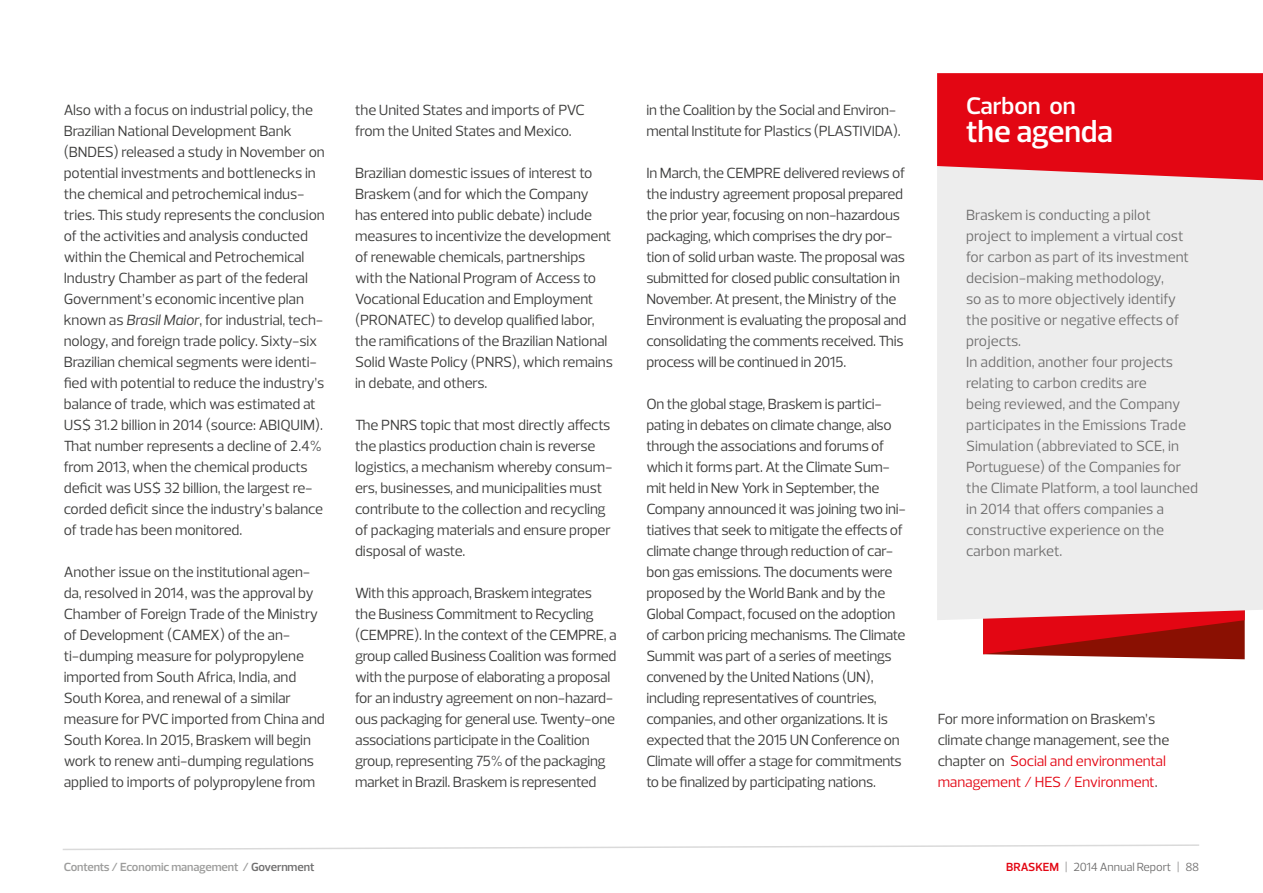
<style>
.page{position:relative;width:1263px;height:893px;background:#fff}
.page>*{position:absolute;margin:0;border:0;box-sizing:border-box;transform-origin:0 0}
.t1{font:700 31.5px "Odebrecht Sans";letter-spacing:-.01em;color:#fff}
.t2{font:700 24.45px "Odebrecht Sans";letter-spacing:-.005em;color:#fff}
.t3{font:15px/21px "Odebrecht Sans";letter-spacing:-.015em;color:#3c3c3b}
.t4{font:15px/21px "Odebrecht Sans";color:#706f6f}
.t5{font:700 12px "Odebrecht Sans";letter-spacing:-.01em;color:#9d9d9c}
.t6{font:12px "Odebrecht Sans";letter-spacing:-.01em;color:#706f6f}
.s1{font-style:italic}
.s2{color:#706f6f}
.s3{color:#e30613}
.s4{font-weight:700;color:#e30613}
</style>
<div class="page">
<svg style="left:62px;top:844px;width:1137px;height:6px"></svg>
<svg style="left:983px;top:620px;width:262px;height:39px;background:#b81918"></svg>
<div style="left:937px;top:180px;width:326px;height:440px;background:#ededed"></div>
<svg style="left:937px;top:73px;width:326px;height:107px;background:#e31521"></svg>
<p class="t3" style="left:64px;top:100px;width:262px">Also with a focus on industrial policy, the Brazilian National Development Bank (BNDES) released a study in November on potential investments and bottlenecks in the chemical and petrochemical indus&shy;tries. This study represents the conclusion of the activities and analysis conducted within the Chemical and Petrochemical Industry Chamber as part of the federal Government’s economic incentive plan known as <span class="s1">Brasil Maior</span>, for industrial, tech&shy;nology, and foreign trade policy. Sixty-six Brazilian chemical segments were identi&shy;fied with potential to reduce the industry’s balance of trade, which was estimated at US$ 31.2 billion in 2014 (source: ABIQUIM).<br>That number represents a decline of 2.4% from 2013, when the chemical products deficit was US$ 32 billion, the largest re&shy;corded deficit since the industry’s balance of trade has been monitored.</p>
<p class="t3" style="left:64px;top:562px;width:263px">Another issue on the institutional agen&shy;da, resolved in 2014, was the approval by Chamber of Foreign Trade of the Ministry of Development (CAMEX) of the an&shy;ti-dumping measure for polypropylene imported from South Africa, India, and South Korea, and renewal of a similar measure for PVC imported from China and South Korea. In 2015, Braskem will begin work to renew anti-dumping regulations applied to imports of polypropylene from</p>
<p class="t5" style="left:64px;top:860px;width:252px">Contents / Economic management / <span class="s2">Government</span></p>
<p class="t3" style="left:355px;top:100px;width:231px">the United States and imports of PVC from the United States and Mexico.</p>
<p class="t3" style="left:355px;top:163px;width:259px">Brazilian domestic issues of interest to Braskem (and for which the Company has entered into public debate) include measures to incentivize the development of renewable chemicals, partnerships with the National Program of Access to Vocational Education and Employment (PRONATEC) to develop qualified labor, the ramifications of the Brazilian National Solid Waste Policy (PNRS), which remains in debate, and others.</p>
<p class="t3" style="left:355px;top:415px;width:259px">The PNRS topic that most directly affects the plastics production chain is reverse logistics, a mechanism whereby consum&shy;ers, businesses, and municipalities must contribute to the collection and recycling of packaging materials and ensure proper disposal of waste.</p>
<p class="t3" style="left:355px;top:583px;width:263px">With this approach, Braskem integrates the Business Commitment to Recycling (CEMPRE). In the context of the CEMPRE, a group called Business Coalition was formed with the purpose of elaborating a proposal for an industry agreement on non-hazard&shy;ous packaging for general use. Twenty-one associations participate in the Coalition group, representing 75% of the packaging market in Brazil. Braskem is represented</p>
<p class="t3" style="left:646px;top:100px;width:256px">in the Coalition by the Social and Environ&shy;mental Institute for Plastics (PLASTIVIDA).</p>
<p class="t3" style="left:646px;top:163px;width:262px">In March, the CEMPRE delivered reviews of the industry agreement proposal prepared the prior year, focusing on non-hazardous packaging, which comprises the dry por&shy;tion of solid urban waste. The proposal was submitted for closed public consultation in November. At present, the Ministry of the Environment is evaluating the proposal and consolidating the comments received. This process will be continued in 2015.</p>
<p class="t3" style="left:646px;top:394px;width:261px">On the global stage, Braskem is partici&shy;pating in debates on climate change, also through the associations and forums of which it forms part. At the Climate Sum&shy;mit held in New York in September, the Company announced it was joining two ini&shy;tiatives that seek to mitigate the effects of climate change through reduction of car&shy;bon gas emissions. The documents were proposed by the World Bank and by the Global Compact, focused on the adoption of carbon pricing mechanisms. The Climate Summit was part of a series of meetings convened by the United Nations (UN), including representatives of countries, companies, and other organizations. It is expected that the 2015 UN Conference on Climate will offer a stage for commitments to be finalized by participating nations.</p>
<h2 class="t2" style="left:966px;top:90px;width:111px">Carbon on</h2>
<h1 class="t1" style="left:966px;top:112px;width:149px">the agenda</h1>
<p class="t4" style="left:966px;top:205px;width:234px">Braskem is conducting a pilot project to implement a virtual cost for carbon as part of its investment decision-making methodology,<br>so as to more objectively identify the positive or negative effects of projects.<br>In addition, another four projects relating to carbon credits are<br>being reviewed, and the Company participates in the Emissions Trade<br>Simulation (abbreviated to SCE, in<br>Portuguese) of the Companies for the Climate Platform, a tool launched in 2014 that offers companies a constructive experience on the carbon market.</p>
<p class="t3" style="left:938px;top:709px;width:233px">For more information on Braskem’s climate change management, see the chapter on <span class="s3">Social and environmental management / HES / Environment</span>.</p>
<p class="t6" style="left:1006px;top:860px;width:195px"><span class="s4">BRASKEM</span> | 2014 Annual Report | 88</p>
</div>
